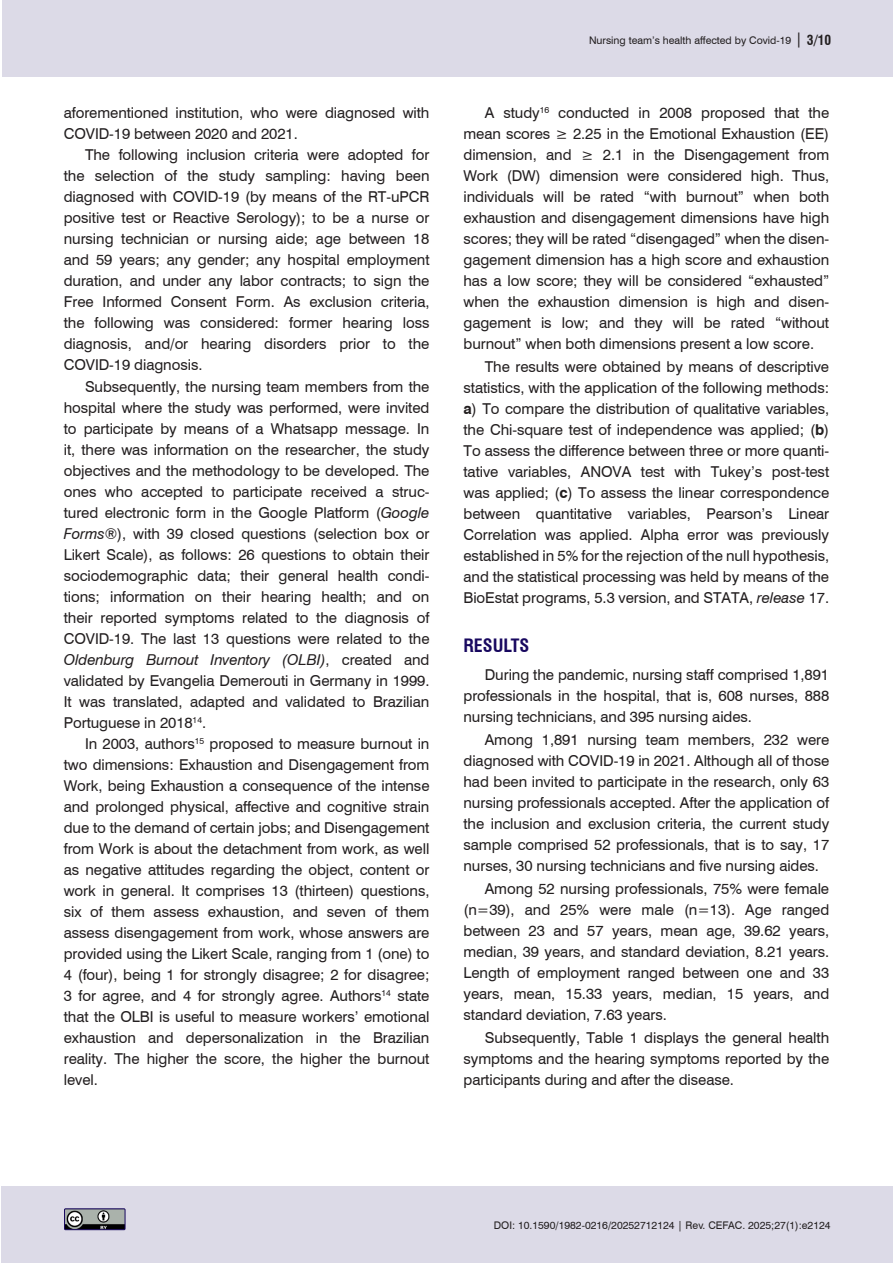
<style>
.page{position:relative;width:893px;height:1263px;background:#fff}
.page>*{position:absolute;margin:0;border:0;box-sizing:border-box;transform-origin:0 0}
.Nivel_1{font:700 condensed 18px "Swiss 721 BT";color:#18085f}
.Corpo_do_texto_INGLES{font:15px/21px "Swiss 721 BT";letter-spacing:-.005em;color:#231f20;text-align:justify}
.t1{font:10.5px "Swiss 721 BT";color:#231f20}
.s1{font-style:italic}
.s2{font-size:15px}
.s3{font-weight:700;font-stretch:condensed;font-size:13.5px}
.s4{font-weight:700}
</style>
<div class="page">
<div style="left:1px;top:1186px;width:892px;height:77px;background:#dcdae7"></div>
<div style="left:2px;top:0;width:891px;height:77px;background:#dcdae7"></div>
<img style="left:66px;top:1210px;width:57px;height:18px">
<div style="left:64px;top:1208px;width:61px;height:22px;border:1px solid #18085f"></div>
<p class="Corpo_do_texto_INGLES" style="left:64px;top:101px;width:367px">aforementioned institution, who were diagnosed with<br>COVID-19 between 2020 and 2021.</p>
<p class="Corpo_do_texto_INGLES" style="left:64px;top:144px;width:367px;text-indent:21px">The following inclusion criteria were adopted for the selection of the study sampling: having been diagnosed with COVID-19 (by means of the RT-uPCR positive test or Reactive Serology); to be a nurse or nursing technician or nursing aide; age between 18 and 59 years; any gender; any hospital employment duration, and under any labor contracts; to sign the Free Informed Consent Form. As exclusion criteria, the following was considered: former hearing loss diagnosis, and/or hearing disorders prior to the COVID-19 diagnosis.</p>
<p class="Corpo_do_texto_INGLES" style="left:64px;top:375px;width:367px;text-indent:21px">Subsequently, the nursing team members from the hospital where the study was performed, were invited to participate by means of a Whatsapp message. In it, there was information on the researcher, the study objectives and the methodology to be developed. The ones who accepted to participate received a struc&shy;tured electronic form in the Google Platform (<span class="s1">Google Forms®</span>), with 39 closed questions (selection box or Likert Scale), as follows: 26 questions to obtain their sociodemographic data; their general health condi&shy;tions; information on their hearing health; and on their reported symptoms related to the diagnosis of COVID-19. The last 13 questions were related to the <span class="s1">Oldenburg Burnout Inventory (OLBI)</span>, created and validated by Evangelia Demerouti in Germany in 1999.<br>It was translated, adapted and validated to Brazilian Portuguese in 2018<sup>14</sup>.</p>
<p class="Corpo_do_texto_INGLES" style="left:64px;top:732px;width:367px;text-indent:21px">In 2003, authors<sup>15</sup> proposed to measure burnout in two dimensions: Exhaustion and Disengagement from Work, being Exhaustion a consequence of the intense and prolonged physical, affective and cognitive strain due to the demand of certain jobs; and Disengagement from Work is about the detachment from work, as well as negative attitudes regarding the object, content or work in general. It comprises 13 (thirteen) questions, six of them assess exhaustion, and seven of them assess disengagement from work, whose answers are provided using the Likert Scale, ranging from 1 (one) to 4 (four), being 1 for strongly disagree; 2 for disagree; 3 for agree, and 4 for strongly agree. Authors<sup>14</sup> state that the OLBI is useful to measure workers’ emotional exhaustion and depersonalization in the Brazilian reality. The higher the score, the higher the burnout level.</p>
<p class="t1" style="left:589px;top:33px;width:244px">Nursing team’s health affected by Covid-19 <span class="s2">|</span> <span class="s3">3/10</span></p>
<p class="Corpo_do_texto_INGLES" style="left:463px;top:101px;width:367px;text-indent:21px">A study<sup>16</sup> conducted in 2008 proposed that the mean scores ≥ 2.25 in the Emotional Exhaustion (EE) dimension, and ≥ 2.1 in the Disengagement from Work (DW) dimension were considered high. Thus, individuals will be rated “with burnout” when both exhaustion and disengagement dimensions have high scores; they will be rated “disengaged” when the disen&shy;gagement dimension has a high score and exhaustion has a low score; they will be considered “exhausted” when the exhaustion dimension is high and disen&shy;gagement is low; and they will be rated “without burnout” when both dimensions present a low score.</p>
<p class="Corpo_do_texto_INGLES" style="left:463px;top:355px;width:367px;text-indent:21px">The results were obtained by means of descriptive statistics, with the application of the following methods: <span class="s4">a</span>) To compare the distribution of qualitative variables, the Chi-square test of independence was applied; (<span class="s4">b</span>)<br>To assess the difference between three or more quanti&shy;tative variables, ANOVA test with Tukey’s post-test was applied; (<span class="s4">c</span>) To assess the linear correspondence between quantitative variables, Pearson’s Linear Correlation was applied. Alpha error was previously established in 5% for the rejection of the null hypothesis, and the statistical processing was held by means of the BioEstat programs, 5.3 version, and STATA, <span class="s1">release</span> 17.</p>
<p class="Nivel_1" style="left:463px;top:635px;width:67px">RESULTS</p>
<p class="Corpo_do_texto_INGLES" style="left:463px;top:663px;width:367px;text-indent:21px">During the pandemic, nursing staff comprised 1,891 professionals in the hospital, that is, 608 nurses, 888 nursing technicians, and 395 nursing aides.</p>
<p class="Corpo_do_texto_INGLES" style="left:463px;top:728px;width:367px;text-indent:21px">Among 1,891 nursing team members, 232 were diagnosed with COVID-19 in 2021. Although all of those had been invited to participate in the research, only 63 nursing professionals accepted. After the application of the inclusion and exclusion criteria, the current study sample comprised 52 professionals, that is to say, 17 nurses, 30 nursing technicians and five nursing aides.</p>
<p class="Corpo_do_texto_INGLES" style="left:463px;top:877px;width:367px;text-indent:21px">Among 52 nursing professionals, 75% were female (n=39), and 25% were male (n=13). Age ranged between 23 and 57 years, mean age, 39.62 years, median, 39 years, and standard deviation, 8.21 years.<br>Length of employment ranged between one and 33 years, mean, 15.33 years, median, 15 years, and standard deviation, 7.63 years.</p>
<p class="Corpo_do_texto_INGLES" style="left:463px;top:1026px;width:367px;text-indent:21px">Subsequently, Table 1 displays the general health symptoms and the hearing symptoms reported by the participants during and after the disease.</p>
<p class="t1" style="left:494px;top:1218px;width:338px">DOI: 10.1590/1982-0216/20252712124 | Rev. CEFAC. 2025;27(1):e2124</p>
</div>
